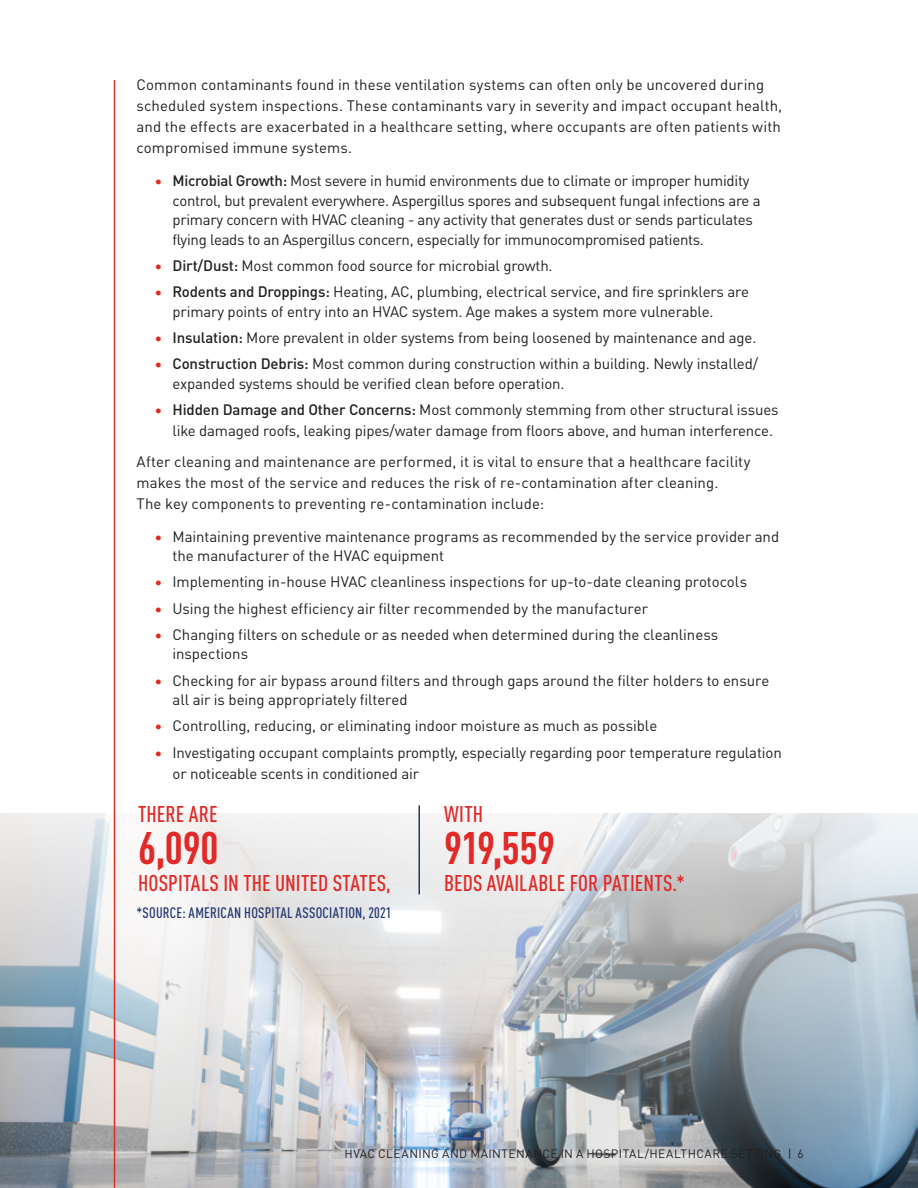
<style>
.page{position:relative;width:918px;height:1188px;background:#fff}
.page>*{position:absolute;margin:0;border:0;box-sizing:border-box;transform-origin:0 0}
.t1{font:700 condensed 45px "DINOT";letter-spacing:-.01em;color:#e12927}
.t2{font:500 condensed 22.5px "DINOT";letter-spacing:.005em;color:#e12927}
.t3{font:15px/19.5px "DIN Pro";letter-spacing:-.01em;color:#231f20}
.t4{font:15px/21px "DINOT";letter-spacing:.005em;color:#231f20}
.t5{font:500 condensed 15px "DINOT";letter-spacing:.015em;color:#24356f}
.t6{font:12px "DINOT";letter-spacing:.035em;color:#231f20}
.s1{color:#de2b26}
.s2{font-weight:500}
</style>
<div class="page">
<img style="left:0;top:814px;width:918px;height:374px">
<hr style="left:114px;top:80px;width:1px;height:1108px;background:#de2b26">
<hr style="left:418px;top:805px;width:2px;height:89px;background:#24356f">
<p class="t4" style="left:136px;top:73px;width:647px">Common contaminants found in these ventilation systems can often only be uncovered during scheduled system inspections. These contaminants vary in severity and impact occupant health, and the effects are exacerbated in a healthcare setting, where occupants are often patients with compromised immune systems.</p>
<p class="t3" style="left:173px;top:170px;width:590px;text-indent:-18px"><span class="s1">•</span> <span class="s2">Microbial Growth:</span> Most severe in humid environments due to climate or improper humidity control, but prevalent everywhere. Aspergillus spores and subsequent fungal infections are a primary concern with HVAC cleaning - any activity that generates dust or sends particulates flying leads to an Aspergillus concern, especially for immunocompromised patients.</p>
<p class="t3" style="left:155px;top:255px;width:400px"><span class="s1">•</span> <span class="s2">Dirt/Dust:</span> Most common food source for microbial growth.</p>
<p class="t3" style="left:173px;top:281px;width:578px;text-indent:-18px"><span class="s1">•</span> <span class="s2">Rodents and Droppings:</span> Heating, AC, plumbing, electrical service, and fire sprinklers are primary points of entry into an HVAC system. Age makes a system more vulnerable.</p>
<p class="t3" style="left:155px;top:327px;width:603px"><span class="s1">•</span> <span class="s2">Insulation:</span> More prevalent in older systems from being loosened by maintenance and age.</p>
<p class="t3" style="left:173px;top:353px;width:587px;text-indent:-18px"><span class="s1">•</span> <span class="s2">Construction Debris:</span> Most common during construction within a building. Newly installed/ expanded systems should be verified clean before operation.</p>
<p class="t3" style="left:173px;top:398px;width:608px;line-height:21px;text-indent:-18px"><span class="s1">•</span> <span class="s2">Hidden Damage and Other Concerns:</span> Most commonly stemming from other structural issues like damaged roofs, leaking pipes/water damage from floors above, and human interference.</p>
<p class="t4" style="left:137px;top:449px;width:616px">After cleaning and maintenance are performed, it is vital to ensure that a healthcare facility makes the most of the service and reduces the risk of re-contamination after cleaning.</p>
<p class="t3" style="left:137px;top:492px;width:409px">The key components to preventing re-contamination include:</p>
<p class="t3" style="left:173px;top:525px;width:608px;text-indent:-18px"><span class="s1">•</span> Maintaining preventive maintenance programs as recommended by the service provider and the manufacturer of the HVAC equipment</p>
<p class="t3" style="left:154px;top:571px;width:594px"><span class="s1">•</span> Implementing in-house HVAC cleanliness inspections for up-to-date cleaning protocols</p>
<p class="t3" style="left:155px;top:597px;width:495px"><span class="s1">•</span> Using the highest efficiency air filter recommended by the manufacturer</p>
<p class="t3" style="left:173px;top:624px;width:547px;text-indent:-18px"><span class="s1">•</span> Changing filters on schedule or as needed when determined during the cleanliness inspections</p>
<p class="t3" style="left:173px;top:669px;width:598px;text-indent:-18px"><span class="s1">•</span> Checking for air bypass around filters and through gaps around the filter holders to ensure all air is being appropriately filtered</p>
<p class="t3" style="left:155px;top:715px;width:504px"><span class="s1">•</span> Controlling, reducing, or eliminating indoor moisture as much as possible</p>
<p class="t3" style="left:173px;top:741px;width:611px;line-height:21px;text-indent:-18px"><span class="s1">•</span> Investigating occupant complaints promptly, especially regarding poor temperature regulation or noticeable scents in conditioned air</p>
<h2 class="t2" style="left:138px;top:798px;width:81px">THERE ARE</h2>
<h1 class="t1" style="left:138px;top:815px;width:82px">6,090</h1>
<h2 class="t2" style="left:444px;top:798px;width:41px">WITH</h2>
<h1 class="t1" style="left:444px;top:815px;width:113px">919,559</h1>
<h2 class="t2" style="left:138px;top:867px;width:254px">HOSPITALS IN THE UNITED STATES,</h2>
<h2 class="t2" style="left:444px;top:867px;width:242px">BEDS AVAILABLE FOR PATIENTS.*</h2>
<p class="t5" style="left:136px;top:902px;width:256px">*SOURCE: AMERICAN HOSPITAL ASSOCIATION, 2021</p>
<p class="t6" style="left:344px;top:1145px;width:461px">HVAC CLEANING AND MAINTENANCE IN A HOSPITAL/HEALTHCARE SETTING | 6</p>
</div>
